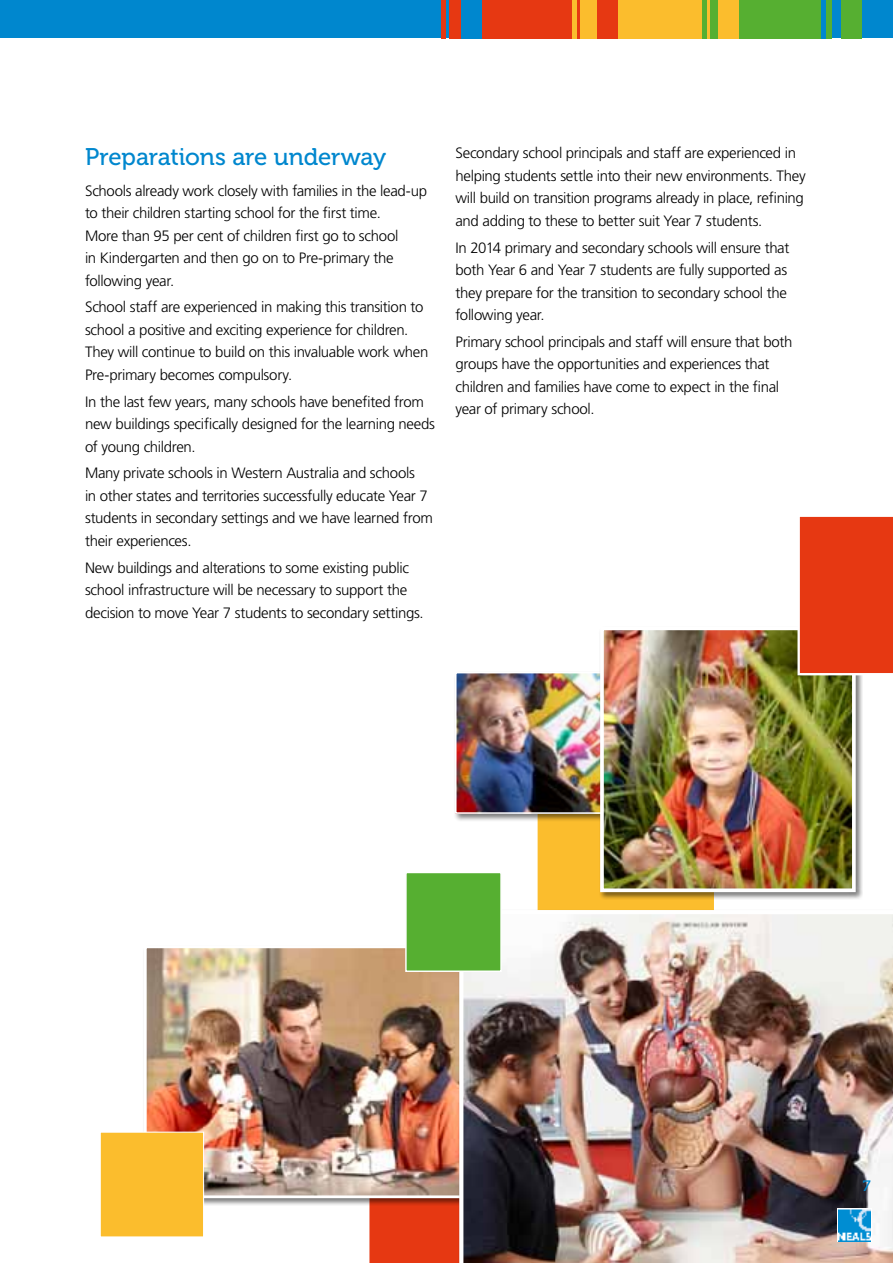
<style>
.page{position:relative;width:893px;height:1263px;background:#fff}
.page>*{position:absolute;margin:0;border:0;box-sizing:border-box;transform-origin:0 0}
.t1{font:24px "Museo 500";letter-spacing:-.005em;color:#0087ce}
.t2{font:300 15px/22.5px "Frutiger";letter-spacing:-.02em;color:#000}
.t3{font:15px "Museo 500";color:#0087ce}
</style>
<div class="page">
<div style="left:369px;top:1206px;width:89px;height:57px;background:#e63812"></div>
<div style="left:536px;top:770px;width:180px;height:182px;background:#fbbd2d;border:2px solid #fff"></div>
<div style="left:142px;top:944px;width:336px;height:262px;background:#000;opacity:.5"></div>
<img style="left:148px;top:949px;width:310px;height:245px">
<div style="left:144px;top:945px;width:326px;height:253px;border:3px solid #fff"></div>
<img style="left:459px;top:910px;width:434px;height:353px">
<svg style="left:838px;top:1208px;width:34px;height:34px"></svg>
<div style="left:0;top:0;width:893px;height:38px;background:#0087ce"></div>
<div style="left:701px;top:0;width:130px;height:38px;background:#56af31"></div>
<div style="left:579px;top:0;width:131px;height:38px;background:#fbbd2d"></div>
<div style="left:450px;top:0;width:130px;height:38px;background:#e63812"></div>
<div style="left:718px;top:0;width:21px;height:38px;background:#fbbd2d"></div>
<div style="left:597px;top:0;width:21px;height:38px;background:#e63812"></div>
<div style="left:841px;top:0;width:21px;height:38px;background:#56af31"></div>
<div style="left:461px;top:0;width:20px;height:38px;background:#0087ce"></div>
<hr style="left:442px;top:0;width:4px;height:38px;background:#e63812">
<hr style="left:572px;top:0;width:4px;height:38px;background:#fbbd2d">
<hr style="left:702px;top:0;width:4px;height:38px;background:#56af31">
<hr style="left:822px;top:0;width:4px;height:38px;background:#0087ce">
<div style="left:453px;top:670px;width:183px;height:151px;background:#000;opacity:.5"></div>
<img style="left:458px;top:675px;width:140px;height:136px">
<div style="left:455px;top:672px;width:174px;height:142px;border:2px solid #fff"></div>
<div style="left:598px;top:625px;width:265px;height:275px;background:#000;opacity:.5"></div>
<img style="left:605px;top:631px;width:246px;height:256px">
<div style="left:600px;top:626px;width:256px;height:266px;border:4px solid #fff"></div>
<div style="left:797px;top:516px;width:96px;height:159px;background:#e63812"></div>
<div style="left:405px;top:872px;width:97px;height:100px;background:#56af31;border:1px solid #fff"></div>
<div style="left:100px;top:1131px;width:104px;height:106px;background:#fbbd2d;border:1px solid #fff"></div>
<h1 class="t1" style="left:85px;top:143px;width:303px">Preparations are underway</h1>
<p class="t2" style="left:85px;top:179px;width:344px">Schools already work closely with families in the lead-up to their children starting school for the first time.<br>More than 95 per cent of children first go to school<br>in Kindergarten and then go on to Pre-primary the following year.</p>
<p class="t2" style="left:85px;top:296px;width:345px">School staff are experienced in making this transition to school a positive and exciting experience for children.<br>They will continue to build on this invaluable work when Pre-primary becomes compulsory.</p>
<p class="t2" style="left:85px;top:390px;width:351px">In the last few years, many schools have benefited from new buildings specifically designed for the learning needs of young children.</p>
<p class="t2" style="left:85px;top:462px;width:349px">Many private schools in Western Australia and schools<br>in other states and territories successfully educate Year 7 students in secondary settings and we have learned from their experiences.</p>
<p class="t2" style="left:85px;top:556px;width:340px">New buildings and alterations to some existing public school infrastructure will be necessary to support the decision to move Year 7 students to secondary settings.</p>
<p class="t2" style="left:455px;top:142px;width:352px">Secondary school principals and staff are experienced in helping students settle into their new environments. They will build on transition programs already in place, refining and adding to these to better suit Year 7 students.</p>
<p class="t2" style="left:455px;top:236px;width:335px">In 2014 primary and secondary schools will ensure that both Year 6 and Year 7 students are fully supported as they prepare for the transition to secondary school the following year.</p>
<p class="t2" style="left:455px;top:330px;width:338px">Primary school principals and staff will ensure that both groups have the opportunities and experiences that children and families have come to expect in the final year of primary school.</p>
<p class="t3" style="left:863px;top:1178px;width:9px">7</p>
</div>
